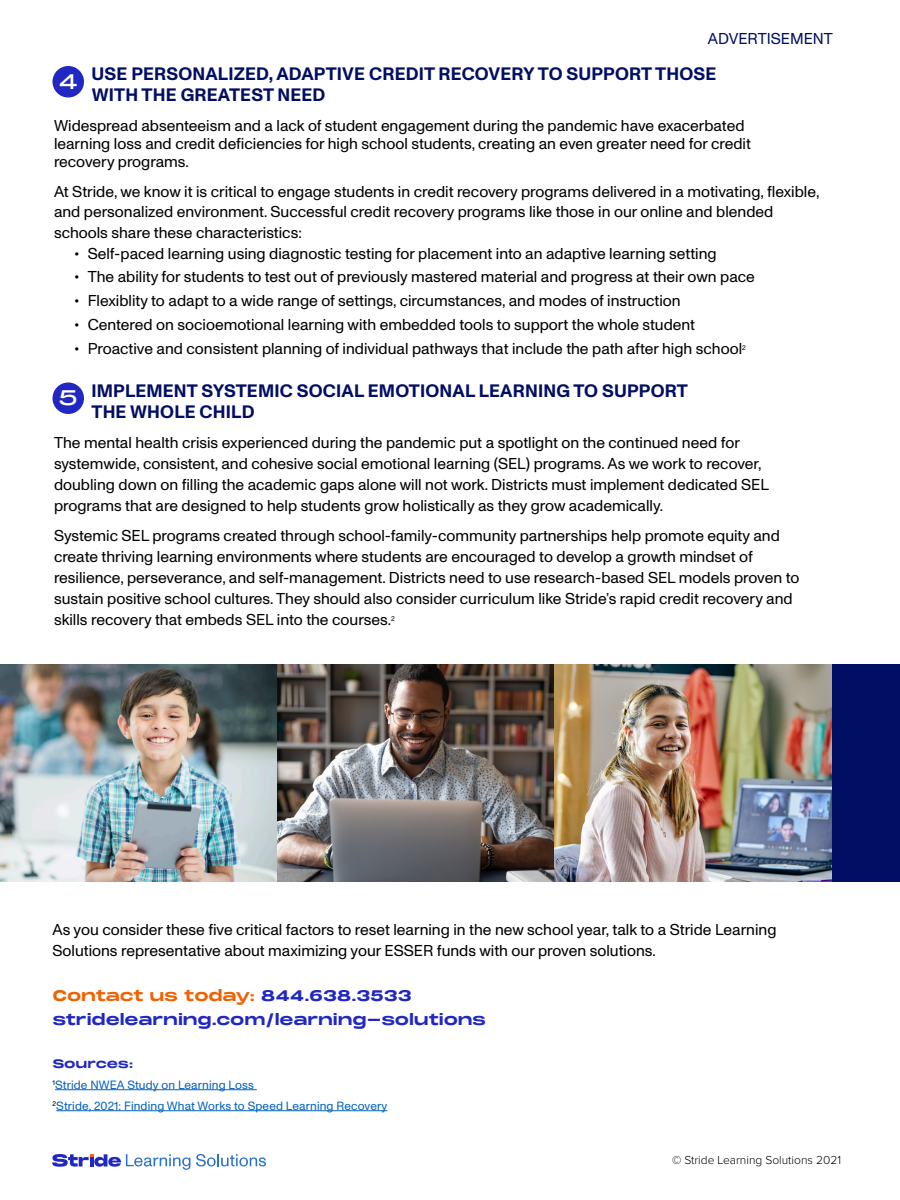
<style>
.page{position:relative;width:900px;height:1200px;background:#fff}
.page>*{position:absolute;margin:0;border:0;box-sizing:border-box;transform-origin:0 0}
.Smaller_1b{font:21px "Monument Extended";color:#fff}
.T{font:700 18px/21px "ABC Monument Grotesk";letter-spacing:.01em;color:#000e64}
.T-2{font:15.75px/21px "ABC Monument Grotesk";color:#000}
.Smaller_1b-2{font:15.75px "ABC Monument Grotesk";color:#000e64}
.T-3{font:700 15px/24px "Monument Extended";letter-spacing:-.01em;color:#2127c2}
.T-4{font:12px/21px "ABC Monument Grotesk";letter-spacing:.01em;color:#0563c1}
.Body{font:300 12px "Proxima Nova";color:#000}
.Body-2{font:700 12px "Monument Extended";letter-spacing:-.02em;color:#2127c2}
.T-5{font:7.05px "ABC Monument Grotesk";color:#000}
.s1{color:#f06100}
</style>
<div class="page">
<div style="left:52px;top:66px;width:32px;height:32px;background:#2127c2;border-radius:50%"></div>
<div style="left:52px;top:382px;width:32px;height:32px;background:#2127c2;border-radius:50%"></div>
<hr style="left:55px;top:1089px;width:202px;height:1px;background:#0563c1">
<hr style="left:56px;top:1110px;width:331px;height:1px;background:#0563c1">
<img style="left:0;top:664px;width:832px;height:218px">
<div style="left:832px;top:664px;width:68px;height:218px;background:#000e64"></div>
<svg style="left:52px;top:1154px;width:138px;height:16px"></svg>
<svg style="left:196px;top:1154px;width:70px;height:12px"></svg>
<p class="Smaller_1b-2" style="left:708px;top:29px;width:127px">ADVERTISEMENT</p>
<p class="T" style="left:92px;top:64px;width:626px">USE PERSONALIZED, ADAPTIVE CREDIT RECOVERY TO SUPPORT THOSE<br>WITH THE GREATEST NEED</p>
<p class="T-2" style="left:54px;top:117px;width:698px;line-height:18px">Widespread absenteeism and a lack of student engagement during the pandemic have exacerbated learning loss and credit deficiencies for high school students, creating an even greater need for credit recovery programs.</p>
<p class="T-2" style="left:54px;top:182px;width:767px;line-height:19.5px">At Stride, we know it is critical to engage students in credit recovery programs delivered in a motivating, flexible, and personalized environment. Successful credit recovery programs like those in our online and blended</p>
<p class="T-2" style="left:54px;top:222px;width:249px">schools share these characteristics:</p>
<p class="Smaller_1b" style="left:58px;top:66px;width:22px">4</p>
<p class="T-2" style="left:74px;top:243px;width:644px">• Self-paced learning using diagnostic testing for placement into an adaptive learning setting</p>
<p class="T-2" style="left:74px;top:266px;width:682px">• The ability for students to test out of previously mastered material and progress at their own pace</p>
<p class="T-2" style="left:74px;top:290px;width:608px">• Flexiblity to adapt to a wide range of settings, circumstances, and modes of instruction</p>
<p class="T-2" style="left:74px;top:314px;width:622px">• Centered on socioemotional learning with embedded tools to support the whole student</p>
<p class="T-2" style="left:74px;top:338px;width:669px">• Proactive and consistent planning of individual pathways that include the path after high school</p>
<p class="T-5" style="left:742px;top:343px;width:5px">2</p>
<p class="T" style="left:91px;top:380px;width:598px">IMPLEMENT SYSTEMIC SOCIAL EMOTIONAL LEARNING TO SUPPORT<br>THE WHOLE CHILD</p>
<p class="T-2" style="left:54px;top:432px;width:717px">The mental health crisis experienced during the pandemic put a spotlight on the continued need for systemwide, consistent, and cohesive social emotional learning (SEL) programs. As we work to recover, doubling down on filling the academic gaps alone will not work. Districts must implement dedicated SEL programs that are designed to help students grow holistically as they grow academically.</p>
<p class="T-2" style="left:54px;top:525px;width:747px">Systemic SEL programs created through school-family-community partnerships help promote equity and create thriving learning environments where students are encouraged to develop a growth mindset of resilience, perseverance, and self-management. Districts need to use research-based SEL models proven to sustain positive school cultures. They should also consider curriculum like Stride’s rapid credit recovery and skills recovery that embeds SEL into the courses.</p>
<p class="Smaller_1b" style="left:58px;top:383px;width:21px">5</p>
<p class="T-5" style="left:391px;top:614px;width:5px">2</p>
<p class="T-2" style="left:52px;top:919px;width:725px">As you consider these five critical factors to reset learning in the new school year, talk to a Stride Learning<br>Solutions representative about maximizing your ESSER funds with our proven solutions.</p>
<p class="T-3" style="left:52px;top:983px;width:435px"><span class="s1">Contact us today:</span> 844.638.3533 stridelearning.com/learning-solutions</p>
<p class="Body-2" style="left:52px;top:1055px;width:82px">Sources:</p>
<p class="T-4" style="left:52px;top:1074px;width:336px"><sup>1</sup>Stride NWEA Study on Learning Loss<br><sup>2</sup>Stride, 2021: Finding What Works to Speed Learning Recovery</p>
<p class="Body" style="left:672px;top:1155px;width:171px">© Stride Learning Solutions 2021</p>
</div>
